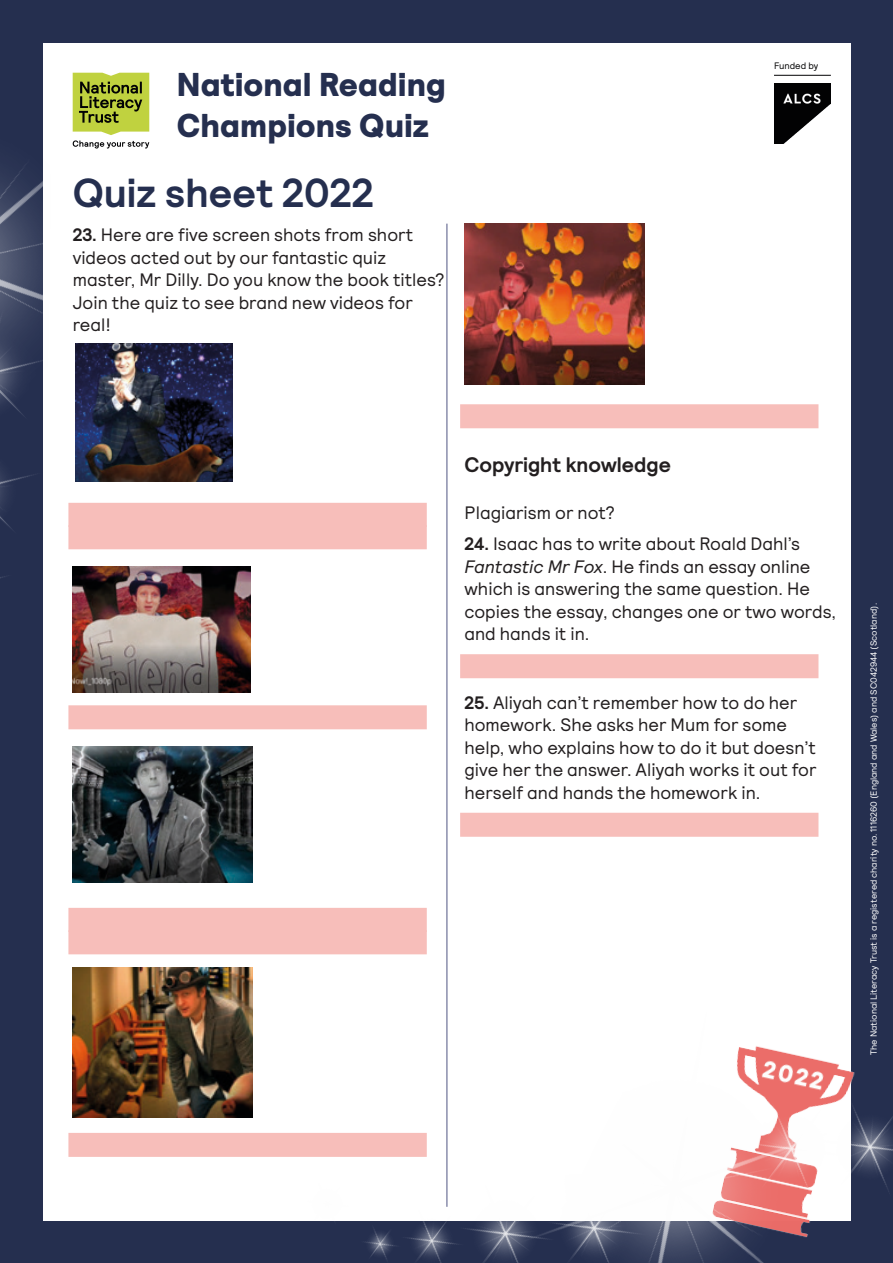
<style>
.page{position:relative;width:893px;height:1263px;background:#252f4f}
.page>*{position:absolute;margin:0;border:0;box-sizing:border-box;transform-origin:0 0}
.t1{font:700 40.5px "Relative NLT";color:#252f4f}
.t2{font:900 33px/40.5px "Relative NLT";color:#252f4f}
.subheading{font:700 21px "Relative NLT";color:#231f20}
.BODY{font:18px/22.5px "Relative NLT";color:#231f20}
.t3{font:9.3px "Relative NLT";color:#020203}
.t4{font:9px "Relative NLT";color:#fff}
.s1{font-weight:700}
.s2{font-style:italic}
</style>
<div class="page">
<div style="left:43px;top:43px;width:808px;height:1178px;background:#fff"></div>
<hr style="left:446px;top:224px;width:2px;height:983px;background:#8a8eac">
<img style="left:0;top:164px;width:43px;height:415px">
<img style="left:774px;top:84px;width:57px;height:59px">
<hr style="left:774px;top:75px;width:57px;height:1px;background:#020203">
<svg style="left:73px;top:73px;width:76px;height:75px"></svg>
<div style="left:68px;top:503px;width:359px;height:24px;background:#f7beba"></div>
<div style="left:68px;top:525px;width:359px;height:24px;background:#f7beba"></div>
<div style="left:68px;top:705px;width:359px;height:24px;background:#f7beba"></div>
<div style="left:68px;top:908px;width:359px;height:24px;background:#f7beba"></div>
<div style="left:68px;top:930px;width:359px;height:24px;background:#f7beba"></div>
<div style="left:68px;top:1133px;width:359px;height:24px;background:#f7beba"></div>
<div style="left:460px;top:404px;width:358px;height:24px;background:#f7beba"></div>
<div style="left:460px;top:654px;width:358px;height:24px;background:#f7beba"></div>
<div style="left:460px;top:813px;width:358px;height:24px;background:#f7beba"></div>
<img style="left:73px;top:567px;width:177px;height:126px">
<img style="left:73px;top:747px;width:180px;height:135px">
<img style="left:73px;top:967px;width:180px;height:150px">
<img style="left:75px;top:343px;width:158px;height:138px">
<img style="left:464px;top:224px;width:181px;height:160px">
<img style="left:365px;top:966px;width:528px;height:297px">
<p class="t2" style="left:177px;top:66px;width:270px">National Reading<br>Champions Quiz</p>
<p class="t1" style="left:73px;top:169px;width:303px">Quiz sheet 2022</p>
<p class="BODY" style="left:73px;top:224px;width:373px"><span class="s1">23.</span> Here are five screen shots from short videos acted out by our fantastic quiz master, Mr Dilly. Do you know the book titles?<br>Join the quiz to see brand new videos for real!</p>
<p class="t3" style="left:774px;top:61px;width:46px">Funded by</p>
<p class="subheading" style="left:464px;top:452px;width:208px">Copyright knowledge</p>
<p class="BODY" style="left:464px;top:502px;width:152px">Plagiarism or not?</p>
<p class="BODY" style="left:464px;top:533px;width:373px"><span class="s1">24.</span> Isaac has to write about Roald Dahl’s <span class="s2">Fantastic Mr Fox</span>. He finds an essay online which is answering the same question. He copies the essay, changes one or two words, and hands it in.</p>
<p class="BODY" style="left:464px;top:691px;width:354px"><span class="s1">25.</span> Aliyah can’t remember how to do her homework. She asks her Mum for some help, who explains how to do it but doesn’t give her the answer. Aliyah works it out for herself and hands the homework in.</p>
<p class="t4" style="left:868px;top:1055px;width:454px;rotate:-90deg">The National Literacy Trust is a registered charity no. 1116260 (England and Wales) and SC042944 (Scotland).</p>
</div>
